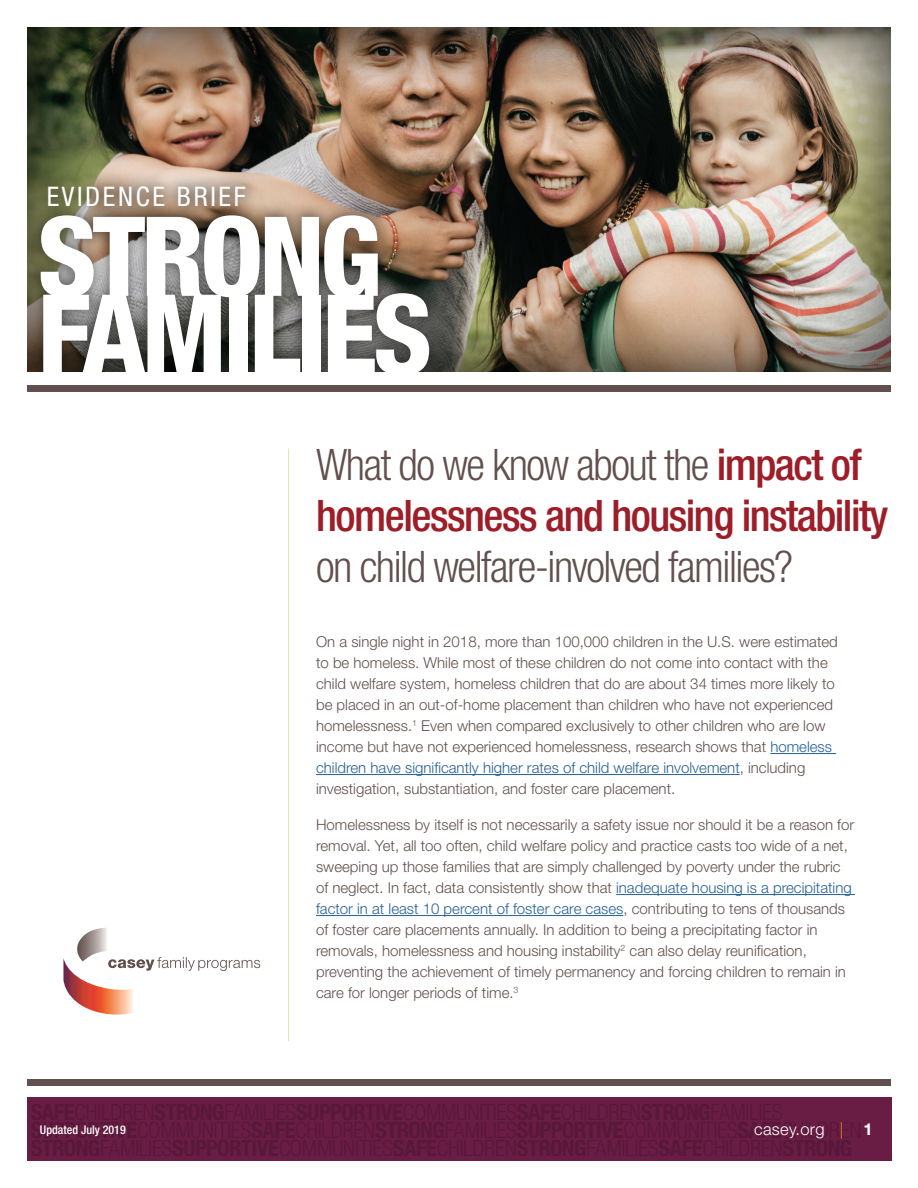
<style>
.page{position:relative;width:918px;height:1188px;background:#fff}
.page>*{position:absolute;margin:0;border:0;box-sizing:border-box;transform-origin:0 0}
.t1{font:800 condensed 110.55px/77.8px "Helvetica Neue LT Std";letter-spacing:-.04em;color:#fff}
.t2{font:500 condensed 43.5px/51px "Helvetica Neue LT Std";letter-spacing:-.035em;color:#9d1e28}
.t3{font:300 condensed 43.5px "Helvetica Neue LT Std";letter-spacing:-.035em;color:#61504d}
.t4{font:condensed 27px "Helvetica Neue LT Std";letter-spacing:.1em;color:#fff}
.t5{font:300 16.5px "Helvetica Neue LT Std";letter-spacing:.02em;color:#fff}
.t6{font:300 15px/21px "Helvetica Neue LT Std";color:#61504d}
.t7{font:500 condensed 12px "Helvetica Neue LT Std";color:#fff}
.s1{font-weight:300;color:#61504d}
.s2{color:#266194}
.s3{color:#f28a20}
.s4{font-weight:700}
</style>
<div class="page">
<div style="left:27px;top:1098px;width:864px;height:63px;background:#691d45"></div>
<div style="left:27px;top:1079px;width:864px;height:7px;background:#61504d"></div>
<hr style="left:288px;top:449px;width:1px;height:592px;background:#e6e2b2">
<hr style="left:770px;top:753px;width:66px;height:1px;background:#266194">
<hr style="left:316px;top:774px;width:424px;height:1px;background:#266194">
<hr style="left:616px;top:894px;width:239px;height:1px;background:#266194">
<hr style="left:316px;top:915px;width:307px;height:1px;background:#266194">
<svg style="left:63px;top:928px;width:197px;height:87px"></svg>
<div style="left:26px;top:27px;width:865px;height:348px;background:#040503;opacity:.75"></div>
<div style="left:25px;top:171px;width:420px;height:220px;background:#040503;opacity:.6"></div>
<div style="left:27px;top:385px;width:864px;height:7px;background:#61504d"></div>
<div style="left:27px;top:373px;width:864px;height:12px;background:#fff"></div>
<h3 class="t4" style="left:47px;top:181px;width:201px">EVIDENCE BRIEF</h3>
<h1 class="t1" style="left:38px;top:216px;width:396px">STRONG<br>FAMILIES</h1>
<h2 class="t2" style="left:316px;top:439px;width:574px"><span class="s1">What do we know about the</span> impact of homelessness and housing instability</h2>
<h2 class="t3" style="left:316px;top:542px;width:478px">on child welfare-involved families?</h2>
<p class="t7" style="left:40px;top:1122px;width:87px">Updated July 2019</p>
<p class="t6" style="left:316px;top:631px;width:523px">On a single night in 2018, more than 100,000 children in the U.S. were estimated to be homeless. While most of these children do not come into contact with the child welfare system, homeless children that do are about 34 times more likely to be placed in an out-of-home placement than children who have not experienced homelessness.<sup>1</sup> Even when compared exclusively to other children who are low income but have not experienced homelessness, research shows that <span class="s2">homeless children have significantly higher rates of child welfare involvement</span>, including investigation, substantiation, and foster care placement.</p>
<p class="t6" style="left:316px;top:814px;width:540px">Homelessness by itself is not necessarily a safety issue nor should it be a reason for removal. Yet, all too often, child welfare policy and practice casts too wide of a net, sweeping up those families that are simply challenged by poverty under the rubric of neglect. In fact, data consistently show that <span class="s2">inadequate housing is a precipitating factor in at least 10 percent of foster care cases</span>, contributing to tens of thousands of foster care placements annually. In addition to being a precipitating factor in removals, homelessness and housing instability<sup>2</sup> can also delay reunification, preventing the achievement of timely permanency and forcing children to remain in care for longer periods of time.<sup>3</sup></p>
<p class="t5" style="left:754px;top:1119px;width:120px">casey.org <span class="s3">|</span> <span class="s4">1</span></p>
</div>
